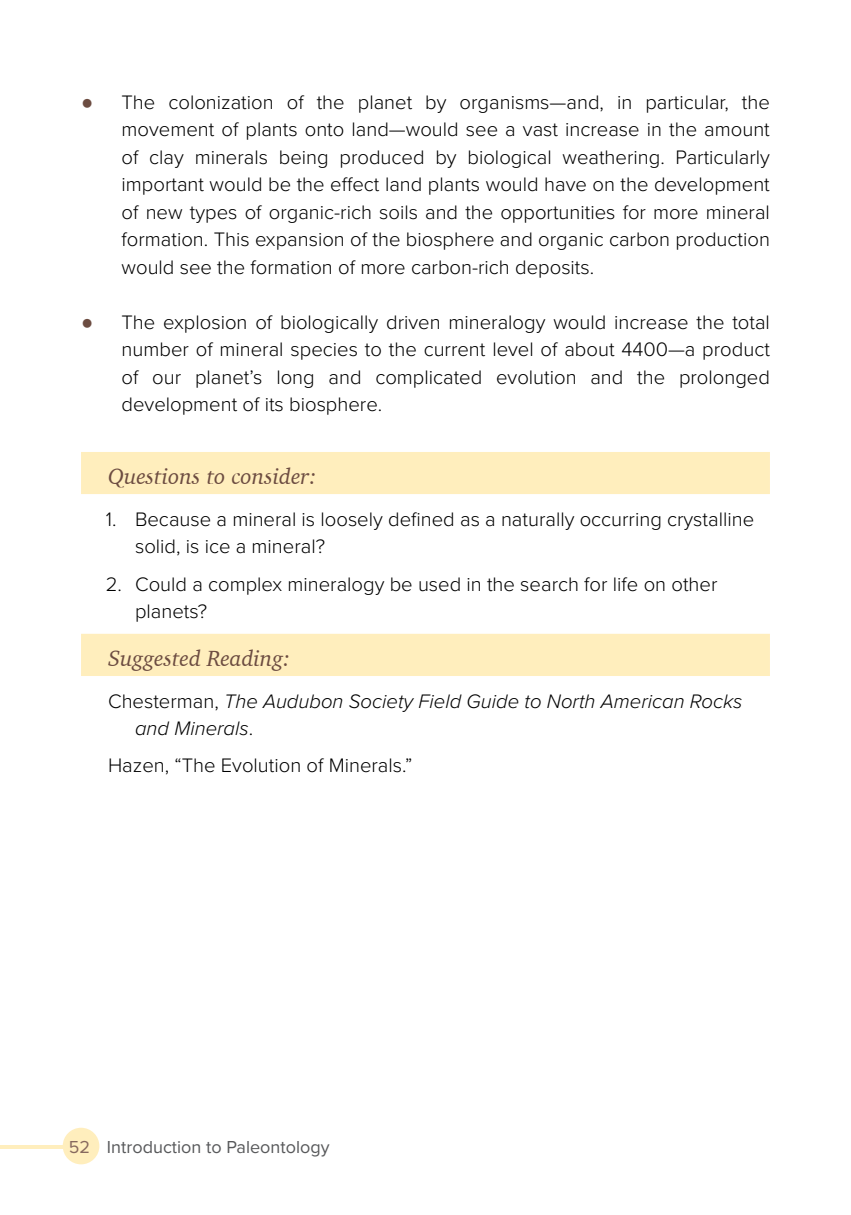
<style>
.page{position:relative;width:851px;height:1215px;background:#fff}
.page>*{position:absolute;margin:0;border:0;box-sizing:border-box;transform-origin:0 0}
.t1{font:italic 22.5px "Charter";color:#6c4c41}
.t2{font:300 20.25px/27.4px "Proxima Nova";color:#000;text-align:justify}
.t3{font:italic 300 20.25px/27px "Proxima Nova";color:#000}
.t4{font:18px "Proxima Nova";color:#58595b}
.s1{font-family:"Times New Roman";font-weight:400;color:#6c4c41}
.s2{font-style:normal}
.s3{color:#87695e}
</style>
<div class="page">
<div style="left:63px;top:1128px;width:36px;height:36px;background:#ffeebd;border-radius:50%"></div>
<hr style="left:0;top:1146px;width:65px;height:3px;background:#ffeebd">
<svg style="left:81px;top:452px;width:689px;height:224px"></svg>
<div style="left:40px;top:494px;width:780px;height:5px;background:#fff"></div>
<p class="t2" style="left:122px;top:88px;width:650px;text-indent:-40px"><span class="s1">●</span> The colonization of the planet by organisms—and, in particular, the movement of plants onto land—would see a vast increase in the amount of clay minerals being produced by biological weathering. Particularly important would be the effect land plants would have on the development of new types of organic-rich soils and the opportunities for more mineral formation. This expansion of the biosphere and organic carbon production would see the formation of more carbon-rich deposits.</p>
<p class="t2" style="left:122px;top:309px;width:650px;text-indent:-40px"><span class="s1">●</span> The explosion of biologically driven mineralogy would increase the total number of mineral species to the current level of about 4400—a product of our planet’s long and complicated evolution and the prolonged development of its biosphere.</p>
<p class="t1" style="left:108px;top:458px;width:210px">Questions to consider:</p>
<p class="t2" style="left:135px;top:507px;width:620px;text-indent:-29px">1. Because a mineral is loosely defined as a naturally occurring crystalline solid, is ice a mineral?</p>
<p class="t2" style="left:135px;top:571px;width:584px;text-indent:-29px">2. Could a complex mineralogy be used in the search for life on other planets?</p>
<p class="t1" style="left:108px;top:639px;width:184px">Suggested Reading:</p>
<p class="t3" style="left:135px;top:688px;width:609px;text-indent:-27px"><span class="s2">Chesterman,</span> The Audubon Society Field Guide to North American Rocks and Minerals<span class="s2">.</span></p>
<p class="t2" style="left:108px;top:752px;width:306px">Hazen, “The Evolution of Minerals.”</p>
<p class="t4" style="left:69px;top:1137px;width:262px"><span class="s3">52</span> Introduction to Paleontology</p>
</div>
